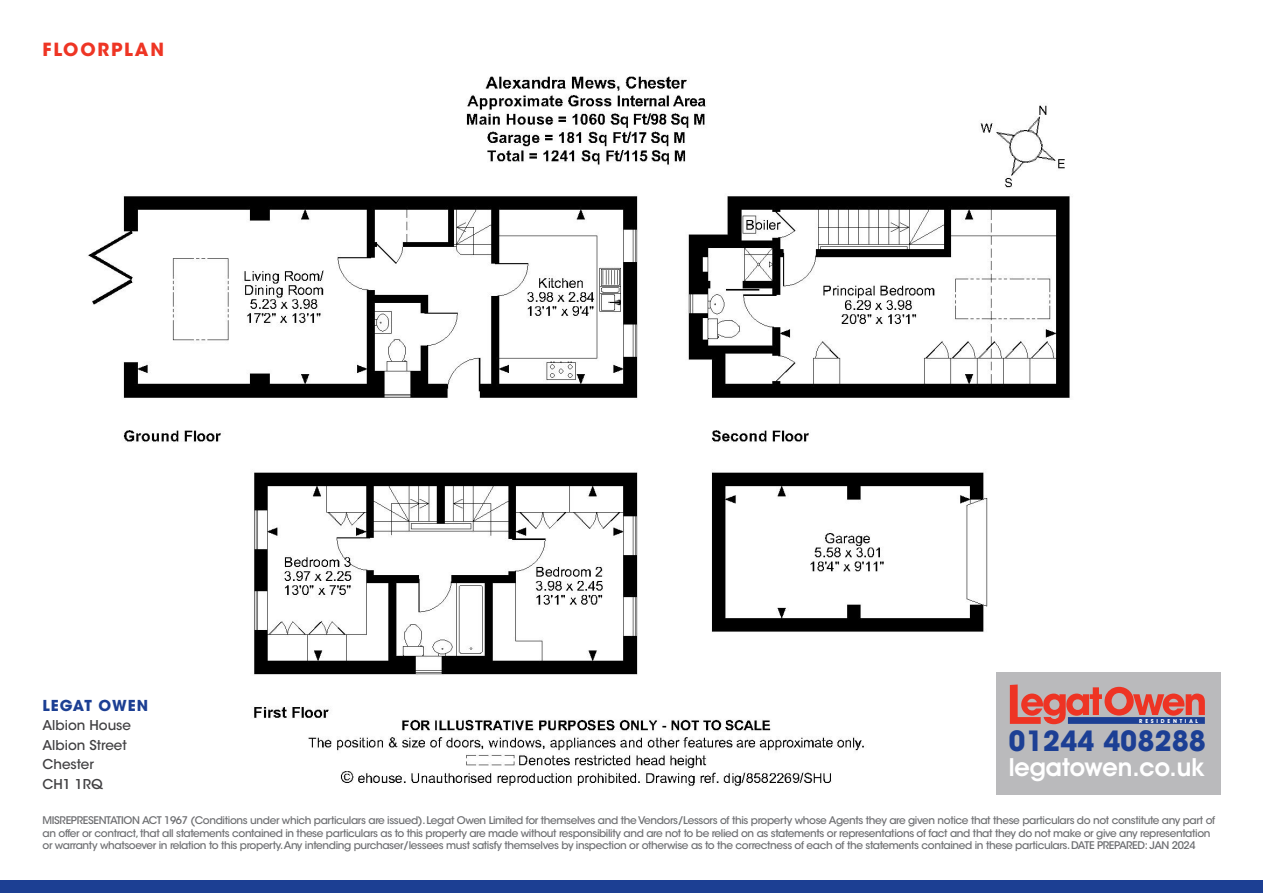
<style>
.page{position:relative;width:1263px;height:893px;background:#fff}
.page>*{position:absolute;margin:0;border:0;box-sizing:border-box;transform-origin:0 0}
.t1{font:700 28.8px "Avant Garde IT Cby BT";color:#1c3f94}
.t2{font:600 25.05px "Avant Garde IT Cby BT";color:#fff}
.t3{font:700 18px "ITC Avant Garde Std";letter-spacing:.1em;color:#ee3524}
.t4{font:700 15px "ITC Avant Garde Std";letter-spacing:.07em;color:#1c3f93}
.t5{font:500 13.5px/19.5px "ITC Avant Garde Std";color:#414042}
.t6{font:500 10.5px/12.6px "ITC Avant Garde Std";letter-spacing:-.035em;color:#6d6e71}
.t7{font:700 5.55px "Avant Garde IT Cby BT";letter-spacing:.5em;color:#fff}
</style>
<div class="page">
<div style="left:0;top:880px;width:1263px;height:13px;background:#1c3f93"></div>
<img style="left:88px;top:76px;width:982px;height:711px">
<div style="left:996px;top:672px;width:224px;height:122px;background:#bababc"></div>
<svg style="left:1010px;top:684px;width:195px;height:40px"></svg>
<div style="left:1068px;top:717px;width:137px;height:7px;background:#1c3f94"></div>
<h3 class="t3" style="left:43px;top:38px;width:123px">FLOORPLAN</h3>
<h3 class="t4" style="left:43px;top:695px;width:107px">LEGAT OWEN</h3>
<p class="t5" style="left:43px;top:715px;width:90px">Albion House<br>Albion Street<br>Chester<br>CH1 1RQ</p>
<p class="t7" style="left:1139px;top:717px;width:60px">RESIDENTIAL</p>
<h1 class="t1" style="left:1008px;top:724px;width:199px">01244 408288</h1>
<h2 class="t2" style="left:1009px;top:752px;width:197px">legatowen.co.uk</h2>
<p class="t6" style="left:43px;top:814px;width:1174px">MISREPRESENTATION ACT 1967 (Conditions under which particulars are issued). Legat Owen Limited for themselves and the Vendors/Lessors of this property whose Agents they are given notice that these particulars do not constitute any part of an offer or contract, that all statements contained in these particulars as to this property are made without responsibility and are not to be relied on as statements or representations of fact and that they do not make or give any representation or warranty whatsoever in relation to this property.Any intending purchaser/lessees must satisfy themselves by inspection or otherwise as to the correctness of each of the statements contained in these particulars. DATE PREPARED: JAN 2024</p>
</div>
